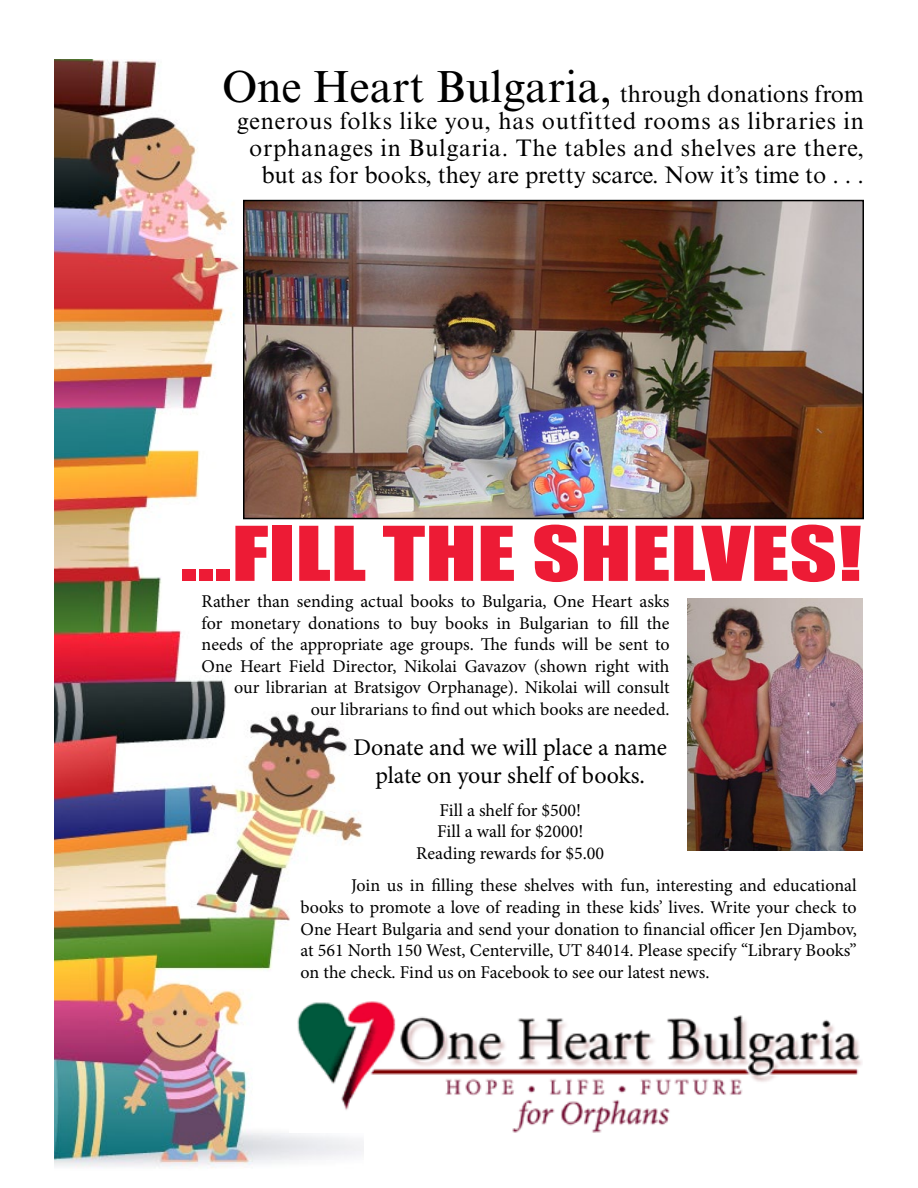
<style>
.page{position:relative;width:918px;height:1188px;background:#fff}
.page>*{position:absolute;margin:0;border:0;box-sizing:border-box;transform-origin:0 0}
.t1{font:69.75px "Impact";color:#ed1b35;scale:1.33 1}
.t2{font:24px/27px "Times New Roman MT Std";letter-spacing:.03em;color:#000;text-align:right}
.t3{font:24px/28.8px "Minion Pro";letter-spacing:-.005em;color:#000;text-align:center}
.t4{font:18px/21.6px "Minion Pro";color:#000;text-align:right}
.s1{font-size:45px}
</style>
<div class="page">
<img style="left:55px;top:59px;width:309px;height:1110px">
<img style="left:246px;top:203px;width:615px;height:313px">
<div style="left:243px;top:200px;width:621px;height:319px;border:2px solid #000"></div>
<img style="left:290px;top:997px;width:572px;height:135px">
<img style="left:688px;top:598px;width:174px;height:252px">
<h2 class="t2" style="left:222px;top:80px;width:643px"><span class="s1">One Heart Bulgaria,</span> through donations from generous folks like you, has outfitted rooms as libraries in orphanages in Bulgaria. The tables and shelves are there, but as for books, they are pretty scarce. Now it’s time to . . .</h2>
<h1 class="t1" style="left:180px;top:499px;width:515px">...FILL THE SHELVES!</h1>
<p class="t4" style="left:202px;top:591px;width:469px">Rather than sending actual books to Bulgaria, One Heart asks for monetary donations to buy books in Bulgarian to fill the needs of the appropriate age groups. The funds will be sent to One Heart Field Director, Nikolai Gavazov (shown right with our librarian at Bratsigov Orphanage). Nikolai will consult<br>our librarians to find out which books are needed.</p>
<h2 class="t3" style="left:353px;top:733px;width:315px">Donate and we will place a name plate on your shelf of books.</h2>
<p class="t4" style="left:416px;top:799px;width:189px;text-align:center">Fill a shelf for $500!<br>Fill a wall for $2000!<br>Reading rewards for $5.00</p>
<p class="t4" style="left:301px;top:875px;width:558px;text-align:justify;text-indent:50px">Join us in filling these shelves with fun, interesting and educational books to promote a love of reading in these kids’ lives. Write your check to One Heart Bulgaria and send your donation to financial officer Jen Djambov, at 561 North 150 West, Centerville, UT 84014. Please specify “Library Books” on the check. Find us on Facebook to see our latest news.</p>
</div>
